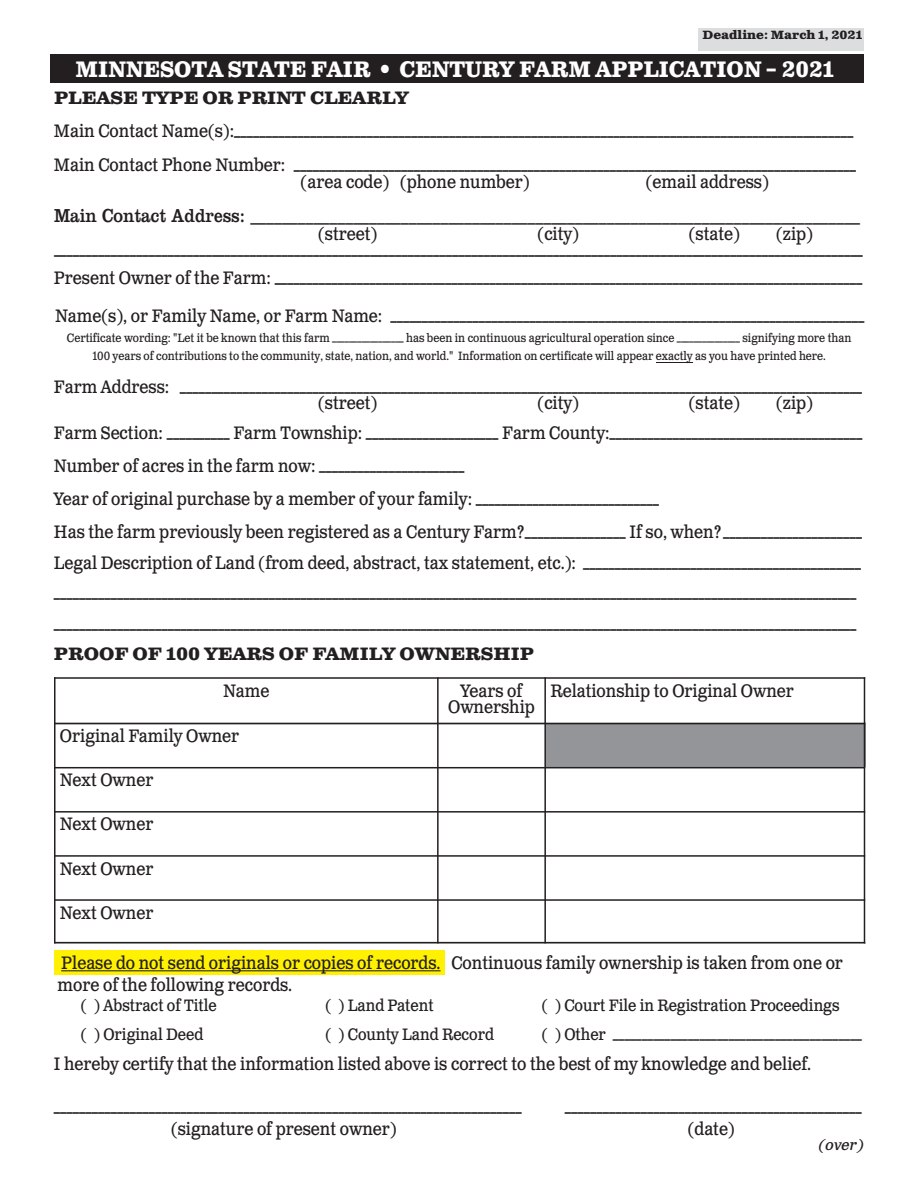
<style>
.page{position:relative;width:918px;height:1188px;background:#fff}
.page>*{position:absolute;margin:0;border:0;box-sizing:border-box;transform-origin:0 0}
.t1{font:700 22.5px "Clarendon Text Pro";color:#fff;scale:.9 1}
.t2{font:18px/32.8px "Clarendon Text Pro";color:#231f20;scale:.88 1}
.t3{font:18px "Clarendon";color:#231f20;scale:.88 1}
.t4{font:700 18px "Clarendon Text Pro";color:#231f20}
.t5{font:16.5px "Clarendon Text Pro";color:#231f20;scale:.88 1}
.t6{font:italic 15px "Clarendon Text Pro";color:#231f20}
.t7{font:12px/18.3px "Clarendon Text Pro";color:#231f20;text-align:center;scale:.88 1}
.t8{font:700 12px "Clarendon Text Pro";color:#231f20}
.s1{font-size:19.5px}
</style>
<div class="page">
<div style="left:54px;top:950px;width:391px;height:25px;background:#fff101"></div>
<div style="left:698px;top:28px;width:165px;height:23px;background:#dcdddf"></div>
<div style="left:50px;top:54px;width:814px;height:28px;background:#231f20"></div>
<hr style="left:656px;top:362px;width:37px;height:1px;background:#231f20">
<hr style="left:61px;top:970px;width:380px;height:1px;background:#231f20">
<div style="left:545px;top:724px;width:320px;height:44px;background:#939598"></div>
<hr style="left:54px;top:677px;width:2px;height:266px;background:#231f20">
<hr style="left:437px;top:677px;width:2px;height:266px;background:#231f20">
<hr style="left:544px;top:677px;width:2px;height:266px;background:#231f20">
<hr style="left:864px;top:677px;width:1px;height:266px;background:#231f20">
<hr style="left:54px;top:677px;width:811px;height:2px;background:#231f20">
<hr style="left:54px;top:723px;width:811px;height:1px;background:#231f20">
<hr style="left:54px;top:767px;width:811px;height:1px;background:#231f20">
<hr style="left:54px;top:811px;width:811px;height:2px;background:#231f20">
<hr style="left:54px;top:855px;width:811px;height:2px;background:#231f20">
<hr style="left:54px;top:899px;width:811px;height:2px;background:#231f20">
<hr style="left:54px;top:942px;width:811px;height:1px;background:#231f20">
<p class="t8" style="left:703px;top:28px;width:161px">Deadline: March 1, 2021</p>
<p class="t1" style="left:75px;top:56px;width:844px">MINNESOTA STATE FAIR • CENTURY FARM APPLICATION – 2021</p>
<p class="t4" style="left:54px;top:87px;width:356px">PLEASE TYPE OR PRINT CLEARLY</p>
<p class="t2" style="left:54px;top:115px;width:913px">Main Contact Name(s):__________________________________________________________________________________________________<br>Main Contact Phone Number: _________________________________________________________________________________________</p>
<p class="t3" style="left:54px;top:206px;width:918px"><span class="s1">Main Contact Address:</span> _____________________________________________________________________________</p>
<p class="t2" style="left:54px;top:234px;width:921px">________________________________________________________________________________________________________________________________</p>
<p class="t2" style="left:301px;top:167px;width:262px">(area code) (phone number)</p>
<p class="t2" style="left:646px;top:167px;width:141px">(email address)</p>
<p class="t2" style="left:318px;top:218px;width:69px">(street)</p>
<p class="t2" style="left:538px;top:218px;width:49px">(city)</p>
<p class="t2" style="left:689px;top:218px;width:60px">(state)</p>
<p class="t2" style="left:776px;top:218px;width:43px">(zip)</p>
<p class="t2" style="left:54px;top:260px;width:922px;line-height:37.5px">Present Owner of the Farm: _____________________________________________________________________________________________<br>Name(s), or Family Name, or Farm Name: ___________________________________________________________________________</p>
<p class="t7" style="left:67px;top:329px;width:893px">Certificate wording: "Let it be known that this farm _________________ has been in continuous agricultural operation since _______________ signifying more than<br>100 years of contributions to the community, state, nation, and world." Information on certificate will appear exactly as you have printed here.</p>
<p class="t2" style="left:318px;top:380px;width:620px;line-height:16px;text-indent:-264px">Farm Address: ____________________________________________________________________________________________________________ (street)</p>
<p class="t2" style="left:54px;top:389px;width:920px;line-height:30px;text-indent:722px">(zip)<br>Farm Section: __________ Farm Township: _____________________ Farm County:________________________________________</p>
<p class="t2" style="left:54px;top:451px;width:920px">Number of acres in the farm now: _______________________<br>Year of original purchase by a member of your family: _____________________________<br>Has the farm previously been registered as a Century Farm?________________ If so, when?______________________</p>
<p class="t2" style="left:54px;top:548px;width:919px;line-height:30.5px">Legal Description of Land (from deed, abstract, tax statement, etc.): ____________________________________________ _______________________________________________________________________________________________________________________________ _______________________________________________________________________________________________________________________________</p>
<p class="t4" style="left:54px;top:643px;width:481px">PROOF OF 100 YEARS OF FAMILY OWNERSHIP</p>
<p class="t2" style="left:538px;top:388px;width:49px">(city)</p>
<p class="t2" style="left:689px;top:388px;width:60px">(state)</p>
<p class="t2" style="left:223px;top:675px;width:54px">Name</p>
<p class="t2" style="left:448px;top:683px;width:100px;line-height:16.5px;text-align:center">Years of<br>Ownership</p>
<p class="t2" style="left:550px;top:675px;width:278px">Relationship to Original Owner</p>
<p class="t2" style="left:60px;top:720px;width:205px">Original Family Owner</p>
<p class="t2" style="left:60px;top:765px;width:108px">Next Owner</p>
<p class="t2" style="left:60px;top:809px;width:108px">Next Owner</p>
<p class="t2" style="left:60px;top:853px;width:108px">Next Owner</p>
<p class="t2" style="left:60px;top:897px;width:108px">Next Owner</p>
<p class="t2" style="left:58px;top:953px;width:894px;line-height:21.6px">Please do not send originals or copies of records. Continuous family ownership is taken from one or more of the following records.</p>
<p class="t5" style="left:81px;top:995px;width:156px">( ) Abstract of Title</p>
<p class="t5" style="left:325px;top:995px;width:124px">( ) Land Patent</p>
<p class="t5" style="left:542px;top:995px;width:340px">( ) Court File in Registration Proceedings</p>
<p class="t5" style="left:81px;top:1024px;width:141px">( ) Original Deed</p>
<p class="t5" style="left:325px;top:1024px;width:193px">( ) County Land Record</p>
<p class="t5" style="left:542px;top:1024px;width:365px">( ) Other ___________________________________________</p>
<p class="t2" style="left:54px;top:1048px;width:862px">I hereby certify that the information listed above is correct to the best of my knowledge and belief.</p>
<p class="t2" style="left:54px;top:1091px;width:533px">__________________________________________________________________________</p>
<p class="t2" style="left:565px;top:1091px;width:339px">_______________________________________________</p>
<p class="t2" style="left:171px;top:1113px;width:258px">(signature of present owner)</p>
<p class="t2" style="left:688px;top:1113px;width:55px">(date)</p>
<p class="t6" style="left:819px;top:1135px;width:47px">(over)</p>
</div>
